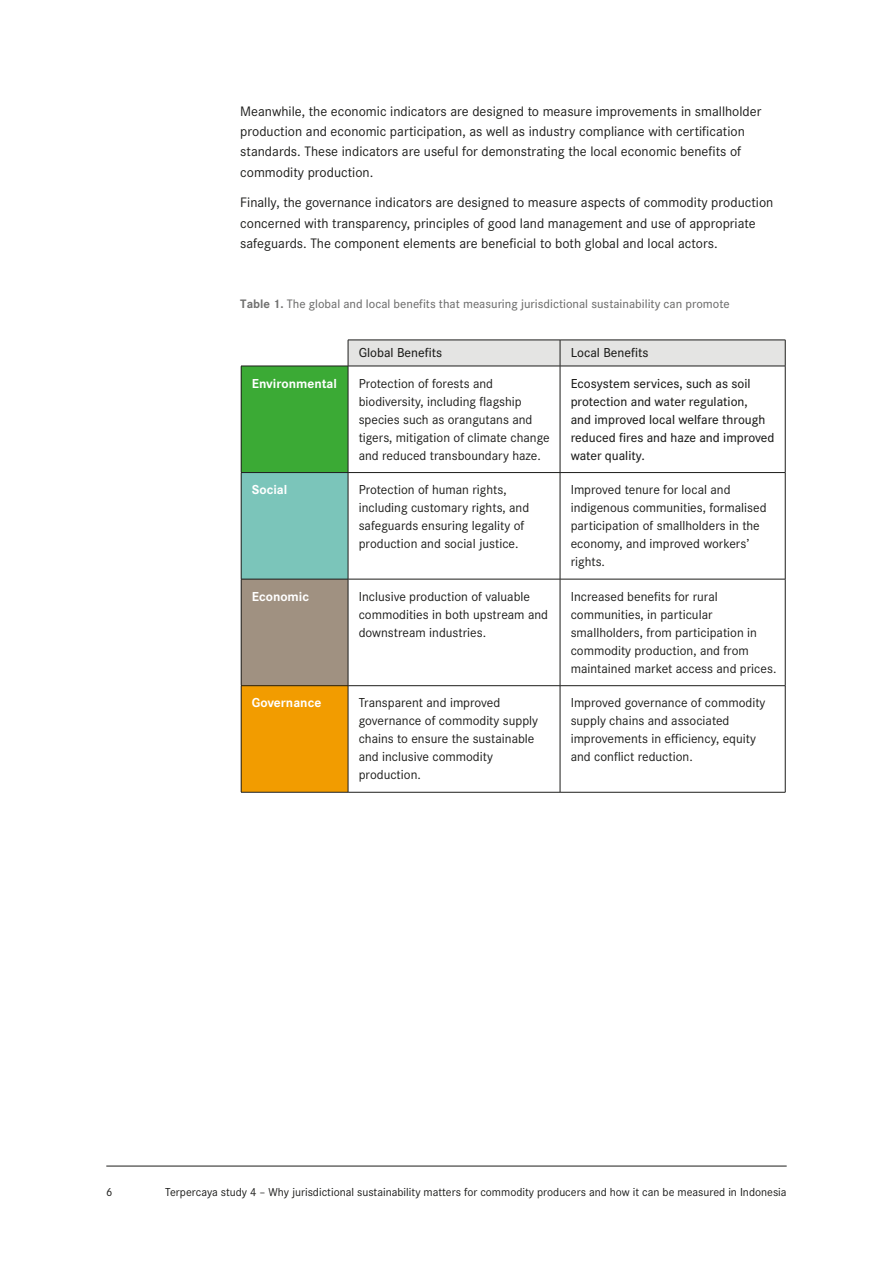
<style>
.page{position:relative;width:893px;height:1263px;background:#fff}
.page>*{position:absolute;margin:0;border:0;box-sizing:border-box;transform-origin:0 0}
.t1{font:14.25px/20.2px "Corporate S";color:#1d1d1b}
.t2{font:13.5px/18px "Corporate S";color:#1d1d1b}
.t3{font:500 13.5px/18px "Corporate S";color:#1d1d1b}
.t4{font:700 13.5px "Corporate S";color:#fff}
.t5{font:500 12.75px "Corporate S";color:#70706f}
.t6{font:12px "Corporate S";color:#1d1d1b}
.s1{font-weight:700}
</style>
<div class="page">
<hr style="left:106px;top:1166px;width:681px;height:1px;background:#1d1d1b">
<svg style="left:241px;top:340px;width:544px;height:452px"></svg>
<div style="left:241px;top:366px;width:107px;height:106px;background:#3baa35"></div>
<div style="left:241px;top:472px;width:107px;height:107px;background:#7bc5ba"></div>
<div style="left:241px;top:579px;width:107px;height:107px;background:#a09181"></div>
<div style="left:241px;top:686px;width:107px;height:106px;background:#f29c00"></div>
<hr style="left:241px;top:366px;width:1px;height:106px;background:#1d1d1b">
<hr style="left:348px;top:366px;width:1px;height:106px;background:#1d1d1b">
<hr style="left:560px;top:366px;width:1px;height:106px;background:#1d1d1b">
<hr style="left:785px;top:366px;width:1px;height:106px;background:#1d1d1b">
<hr style="left:241px;top:472px;width:107px;height:1px;background:#1d1d1b">
<hr style="left:241px;top:473px;width:1px;height:106px;background:#1d1d1b">
<hr style="left:348px;top:472px;width:212px;height:1px;background:#1d1d1b">
<hr style="left:348px;top:473px;width:1px;height:106px;background:#1d1d1b">
<hr style="left:560px;top:472px;width:225px;height:1px;background:#1d1d1b">
<hr style="left:560px;top:473px;width:1px;height:106px;background:#1d1d1b">
<hr style="left:785px;top:473px;width:1px;height:106px;background:#1d1d1b">
<hr style="left:241px;top:579px;width:107px;height:1px;background:#1d1d1b">
<hr style="left:241px;top:579px;width:1px;height:106px;background:#1d1d1b">
<hr style="left:348px;top:579px;width:212px;height:1px;background:#1d1d1b">
<hr style="left:348px;top:579px;width:1px;height:106px;background:#1d1d1b">
<hr style="left:560px;top:579px;width:225px;height:1px;background:#1d1d1b">
<hr style="left:560px;top:579px;width:1px;height:106px;background:#1d1d1b">
<hr style="left:785px;top:579px;width:1px;height:106px;background:#1d1d1b">
<hr style="left:241px;top:685px;width:107px;height:1px;background:#1d1d1b">
<hr style="left:241px;top:686px;width:1px;height:106px;background:#1d1d1b">
<hr style="left:348px;top:685px;width:212px;height:1px;background:#1d1d1b">
<hr style="left:348px;top:686px;width:1px;height:106px;background:#1d1d1b">
<hr style="left:560px;top:685px;width:225px;height:1px;background:#1d1d1b">
<hr style="left:560px;top:686px;width:1px;height:106px;background:#1d1d1b">
<hr style="left:785px;top:686px;width:1px;height:106px;background:#1d1d1b">
<hr style="left:241px;top:792px;width:107px;height:1px;background:#1d1d1b">
<hr style="left:348px;top:792px;width:212px;height:1px;background:#1d1d1b">
<hr style="left:560px;top:792px;width:225px;height:1px;background:#1d1d1b">
<svg style="left:348px;top:340px;width:438px;height:26px;background:#dbdbda"></svg>
<hr style="left:348px;top:366px;width:212px;height:1px;background:#1d1d1b">
<hr style="left:560px;top:366px;width:225px;height:1px;background:#1d1d1b">
<hr style="left:241px;top:366px;width:107px;height:1px;background:#1d1d1b">
<p class="t1" style="left:240px;top:100px;width:523px">Meanwhile, the economic indicators are designed to measure improvements in smallholder production and economic participation, as well as industry compliance with certification standards. These indicators are useful for demonstrating the local economic benefits of commodity production.</p>
<p class="t1" style="left:240px;top:192px;width:535px">Finally, the governance indicators are designed to measure aspects of commodity production concerned with transparency, principles of good land management and use of appropriate safeguards. The component elements are beneficial to both global and local actors.</p>
<p class="t5" style="left:240px;top:295px;width:491px"><span class="s1">Table 1.</span> The global and local benefits that measuring jurisdictional sustainability can promote</p>
<p class="t3" style="left:359px;top:344px;width:85px">Global Benefits</p>
<p class="t3" style="left:571px;top:344px;width:79px">Local Benefits</p>
<p class="t4" style="left:252px;top:374px;width:87px">Environmental</p>
<p class="t2" style="left:359px;top:374px;width:192px">Protection of forests and biodiversity, including flagship species such as orangutans and tigers, mitigation of climate change and reduced transboundary haze.</p>
<p class="t3" style="left:571px;top:374px;width:205px">Ecosystem services, such as soil protection and water regulation,<br>and improved local welfare through reduced fires and haze and improved water quality.</p>
<p class="t4" style="left:252px;top:480px;width:37px">Social</p>
<p class="t2" style="left:359px;top:480px;width:172px">Protection of human rights, including customary rights, and safeguards ensuring legality of production and social justice.</p>
<p class="t2" style="left:571px;top:480px;width:197px">Improved tenure for local and indigenous communities, formalised participation of smallholders in the economy, and improved workers’ rights.</p>
<p class="t4" style="left:252px;top:587px;width:59px">Economic</p>
<p class="t2" style="left:359px;top:587px;width:191px">Inclusive production of valuable commodities in both upstream and downstream industries.</p>
<p class="t2" style="left:571px;top:587px;width:207px">Increased benefits for rural communities, in particular smallholders, from participation in commodity production, and from maintained market access and prices.</p>
<p class="t4" style="left:252px;top:694px;width:71px">Governance</p>
<p class="t2" style="left:359px;top:693px;width:181px">Transparent and improved governance of commodity supply chains to ensure the sustainable and inclusive commodity production.</p>
<p class="t2" style="left:571px;top:693px;width:196px">Improved governance of commodity supply chains and associated improvements in efficiency, equity and conflict reduction.</p>
<p class="t6" style="left:106px;top:1184px;width:8px">6</p>
<p class="t6" style="left:165px;top:1184px;width:623px">Terpercaya study 4 – Why jurisdictional sustainability matters for commodity producers and how it can be measured in Indonesia</p>
</div>
